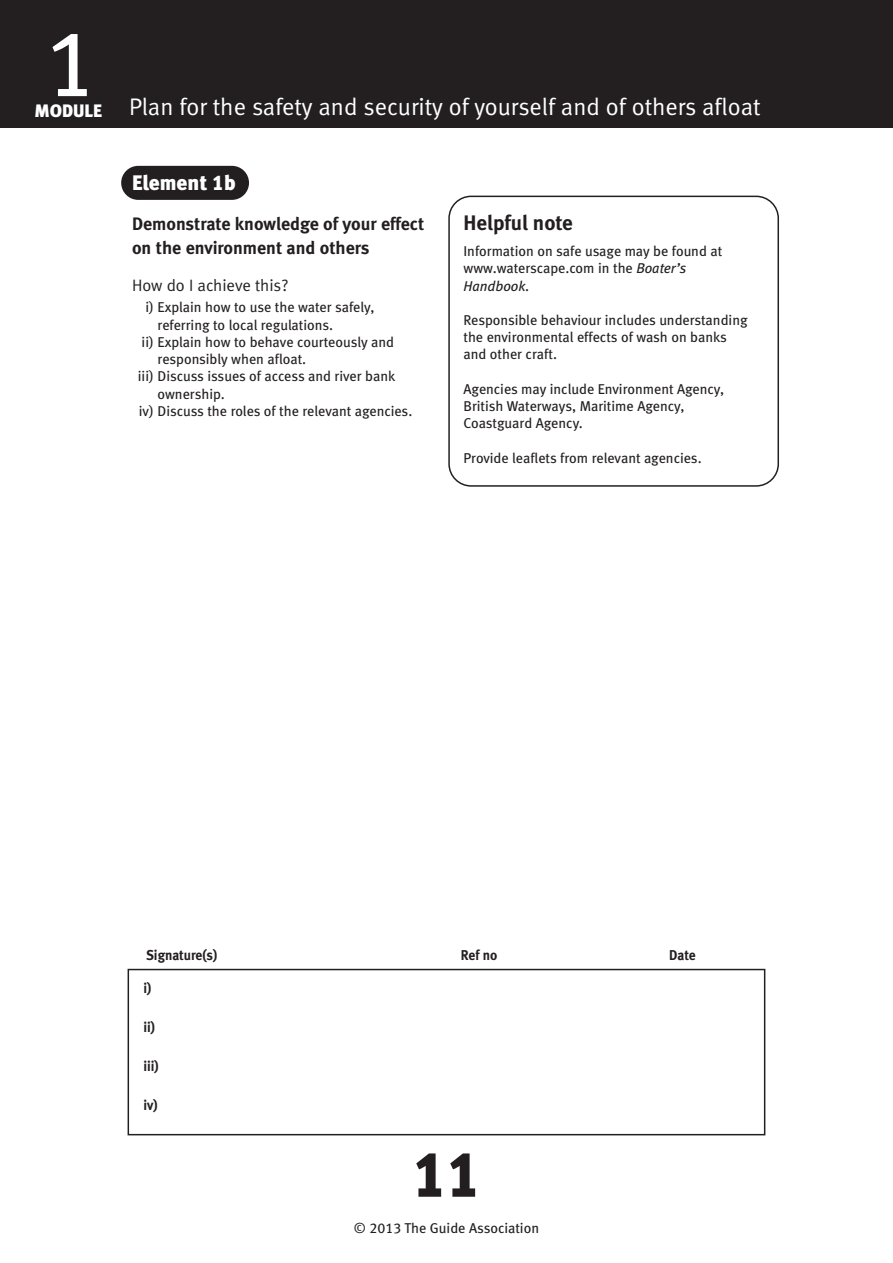
<style>
.page{position:relative;width:893px;height:1263px;background:#fff}
.page>*{position:absolute;margin:0;border:0;box-sizing:border-box;transform-origin:0 0}
.t1{font:94.5px "Meta Book LF";color:#fff}
.t2{font:64.05px "Meta Black LF";color:#231f20;scale:.95 1}
.t3{font:24px "Meta Normal LF";color:#fff}
.t4{font:21px "Meta Bold LF";color:#231f20}
.t5{font:21px "Meta Black LF";color:#fff}
.t6{font:18px/23.2px "Meta Bold LF";color:#231f20}
.t7{font:18px "Meta Black LF";color:#fff}
.t8{font:16.5px "Meta Normal LF";color:#231f20}
.t9{font:14.25px/17.2px "Meta Book LF";color:#231f20}
.t10{font:14.25px "Meta Bold LF";color:#231f20;scale:.95 1}
.s1{font-style:italic}
</style>
<div class="page">
<div style="left:0;top:0;width:893px;height:128px;background:#231f20"></div>
<svg style="left:448px;top:196px;width:331px;height:291px"></svg>
<div style="left:121px;top:166px;width:128px;height:34px;background:#231f20;border-radius:17px"></div>
<div style="left:128px;top:969px;width:637px;height:166px;border:2px solid #231f20"></div>
<h1 class="t1" style="left:45px;top:31px;width:54px">1</h1>
<p class="t7" style="left:34px;top:104px;width:69px">MODULE</p>
<h3 class="t3" style="left:129px;top:98px;width:633px">Plan for the safety and security of yourself and of others afloat</h3>
<h3 class="t5" style="left:132px;top:175px;width:105px">Element 1b</h3>
<p class="t6" style="left:132px;top:214px;width:294px">Demonstrate knowledge of your effect on the environment and others</p>
<p class="t8" style="left:132px;top:280px;width:158px">How do I achieve this?</p>
<p class="t9" style="left:145px;top:300px;width:231px">i) Explain how to use the water safely,</p>
<p class="t9" style="left:158px;top:318px;width:177px">referring to local regulations.</p>
<p class="t9" style="left:142px;top:335px;width:254px">ii) Explain how to behave courteously and</p>
<p class="t9" style="left:158px;top:352px;width:150px">responsibly when afloat.</p>
<p class="t9" style="left:138px;top:369px;width:259px">iii) Discuss issues of access and river bank</p>
<p class="t9" style="left:158px;top:387px;width:69px">ownership.</p>
<p class="t9" style="left:139px;top:404px;width:275px">iv) Discuss the roles of the relevant agencies.</p>
<h3 class="t4" style="left:463px;top:216px;width:111px">Helpful note</h3>
<p class="t9" style="left:463px;top:244px;width:260px">Information on safe usage may be found at www.waterscape.com in the <span class="s1">Boater’s<br>Handbook</span>.</p>
<p class="t9" style="left:463px;top:313px;width:286px">Responsible behaviour includes understanding the environmental effects of wash on banks and other craft.</p>
<p class="t9" style="left:463px;top:382px;width:262px">Agencies may include Environment Agency,<br>British Waterways, Maritime Agency,<br>Coastguard Agency.</p>
<p class="t9" style="left:463px;top:450px;width:240px">Provide leaflets from relevant agencies.</p>
<p class="t10" style="left:146px;top:950px;width:76px">Signature(s)</p>
<p class="t10" style="left:461px;top:950px;width:40px">Ref no</p>
<p class="t10" style="left:669px;top:950px;width:29px">Date</p>
<p class="t10" style="left:143px;top:983px;width:10px">i)</p>
<p class="t10" style="left:143px;top:1022px;width:14px">ii)</p>
<p class="t10" style="left:143px;top:1061px;width:18px">iii)</p>
<p class="t10" style="left:143px;top:1100px;width:16px">iv)</p>
<h2 class="t2" style="left:412px;top:1152px;width:73px">11</h2>
<p class="t9" style="left:354px;top:1220px;width:187px">© 2013 The Guide Association</p>
</div>
